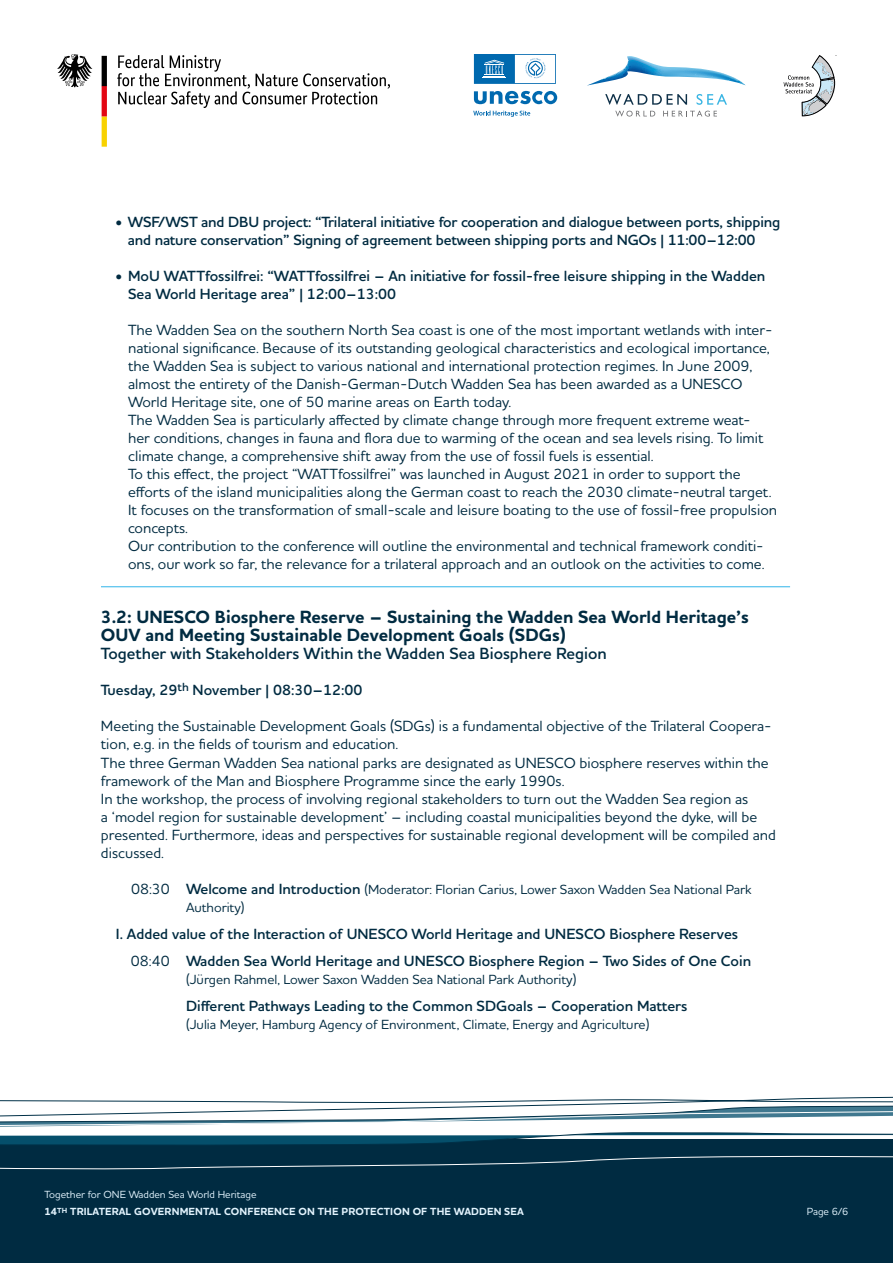
<style>
.page{position:relative;width:893px;height:1263px;background:#fff}
.page>*{position:absolute;margin:0;border:0;box-sizing:border-box;transform-origin:0 0}
.t1{font:700 18px/18px "Houschka Pro";color:#002b41}
.t2{font:600 16.5px "Houschka Pro";color:#002b41}
.t3{font:500 15px/18px "Houschka Pro";color:#002b41}
.t4{font:600 15px/18px "Houschka Pro";color:#002b41}
.t5{font:500 13.5px/18px "Houschka Pro";color:#002b41}
.t6{font:700 10.5px/16.5px "Houschka Pro";letter-spacing:.015em;color:#e2f3fd}
.t7{font:500 10.5px "Houschka Pro";color:#e2f3fd}
.s1{font-weight:500;font-size:12px}
.s2{font-size:15px}
.s3{font-weight:600;font-size:15px}
.s4{font-weight:500}
</style>
<div class="page">
<svg style="left:587px;top:56px;width:159px;height:30px"></svg>
<svg style="left:605px;top:94px;width:82px;height:11px"></svg>
<svg style="left:697px;top:94px;width:30px;height:11px"></svg>
<svg style="left:615px;top:111px;width:40px;height:6px"></svg>
<svg style="left:663px;top:111px;width:54px;height:6px"></svg>
<svg style="left:783px;top:56px;width:52px;height:60px"></svg>
<svg style="left:117px;top:55px;width:273px;height:53px"></svg>
<svg style="left:57px;top:54px;width:35px;height:33px"></svg>
<svg style="left:102px;top:56px;width:5px;height:91px"></svg>
<svg style="left:473px;top:111px;width:57px;height:6px"></svg>
<svg style="left:474px;top:91px;width:83px;height:13px"></svg>
<svg style="left:474px;top:54px;width:82px;height:30px"></svg>
<div style="left:0;top:1140px;width:893px;height:123px;background:#002b41"></div>
<svg style="left:0;top:1155px;width:893px;height:15px"></svg>
<svg style="left:0;top:1096px;width:893px;height:49px"></svg>
<hr style="left:101px;top:586px;width:689px;height:1px;background:#2fb4e9">
<p class="t4" style="left:128px;top:213px;width:654px;text-indent:-12px"><span class="s1">•</span> WSF/WST and DBU project: “Trilateral initiative for cooperation and dialogue between ports, shipping and nature conservation” Signing of agreement between shipping ports and NGOs | 11:00–12:00</p>
<p class="t4" style="left:128px;top:267px;width:639px;text-indent:-12px"><span class="s1">•</span> MoU WATTfossilfrei: “WATTfossilfrei – An initiative for fossil-free leisure shipping in the Wadden<br>Sea World Heritage area” | 12:00–13:00</p>
<p class="t3" style="left:128px;top:321px;width:650px">The Wadden Sea on the southern North Sea coast is one of the most important wetlands with inter&shy;national significance. Because of its outstanding geological characteristics and ecological importance, the Wadden Sea is subject to various national and international protection regimes. In June 2009, almost the entirety of the Danish-German-Dutch Wadden Sea has been awarded as a UNESCO World Heritage site, one of 50 marine areas on Earth today.<br>The Wadden Sea is particularly affected by climate change through more frequent extreme weat-<br>her conditions, changes in fauna and flora due to warming of the ocean and sea levels rising. To limit climate change, a comprehensive shift away from the use of fossil fuels is essential.<br>To this effect, the project “WATTfossilfrei” was launched in August 2021 in order to support the efforts of the island municipalities along the German coast to reach the 2030 climate-neutral target.<br>It focuses on the transformation of small-scale and leisure boating to the use of fossil-free propulsion concepts.<br>Our contribution to the conference will outline the environmental and technical framework conditi&shy;ons, our work so far, the relevance for a trilateral approach and an outlook on the activities to come.</p>
<p class="t1" style="left:101px;top:609px;width:650px">3.2: UNESCO Biosphere Reserve – Sustaining the Wadden Sea World Heritage’s<br>OUV and Meeting Sustainable Development Goals (SDGs)</p>
<p class="t2" style="left:101px;top:643px;width:507px">Together with Stakeholders Within the Wadden Sea Biosphere Region</p>
<p class="t4" style="left:101px;top:681px;width:263px">Tuesday, 29<sup>th</sup> November | 08:30–12:00</p>
<p class="t3" style="left:101px;top:717px;width:677px">Meeting the Sustainable Development Goals (SDGs) is a fundamental objective of the Trilateral Coopera&shy;tion, e.g. in the fields of tourism and education.<br>The three German Wadden Sea national parks are designated as UNESCO biosphere reserves within the framework of the Man and Biosphere Programme since the early 1990s.<br>In the workshop, the process of involving regional stakeholders to turn out the Wadden Sea region as<br>a ‘model region for sustainable development’ – including coastal municipalities beyond the dyke, will be presented. Furthermore, ideas and perspectives for sustainable regional development will be compiled and discussed.</p>
<p class="t5" style="left:186px;top:879px;width:567px;text-indent:-55px"><span class="s2">08:30</span> <span class="s3">Welcome and Introduction</span> (Moderator: Florian Carius, Lower Saxon Wadden Sea National Park<br>Authority)</p>
<p class="t4" style="left:131px;top:920px;width:622px;line-height:27px;text-indent:-15px">I. Added value of the Interaction of UNESCO World Heritage and UNESCO Biosphere Reserves<br><span class="s4">08:40</span> Wadden Sea World Heritage and UNESCO Biosphere Region – Two Sides of One Coin</p>
<p class="t5" style="left:186px;top:969px;width:392px">(Jürgen Rahmel, Lower Saxon Wadden Sea National Park Authority)</p>
<p class="t4" style="left:186px;top:996px;width:503px">Different Pathways Leading to the Common SDGoals – Cooperation Matters</p>
<p class="t5" style="left:186px;top:1014px;width:465px">(Julia Meyer, Hamburg Agency of Environment, Climate, Energy and Agriculture)</p>
<p class="t6" style="left:45px;top:1187px;width:481px"><span class="s4">Together for ONE Wadden Sea World Heritage<br></span>14<sup>TH</sup> TRILATERAL GOVERNMENTAL CONFERENCE ON THE PROTECTION OF THE WADDEN SEA</p>
<p class="t7" style="left:807px;top:1204px;width:43px">Page 6/6</p>
</div>
